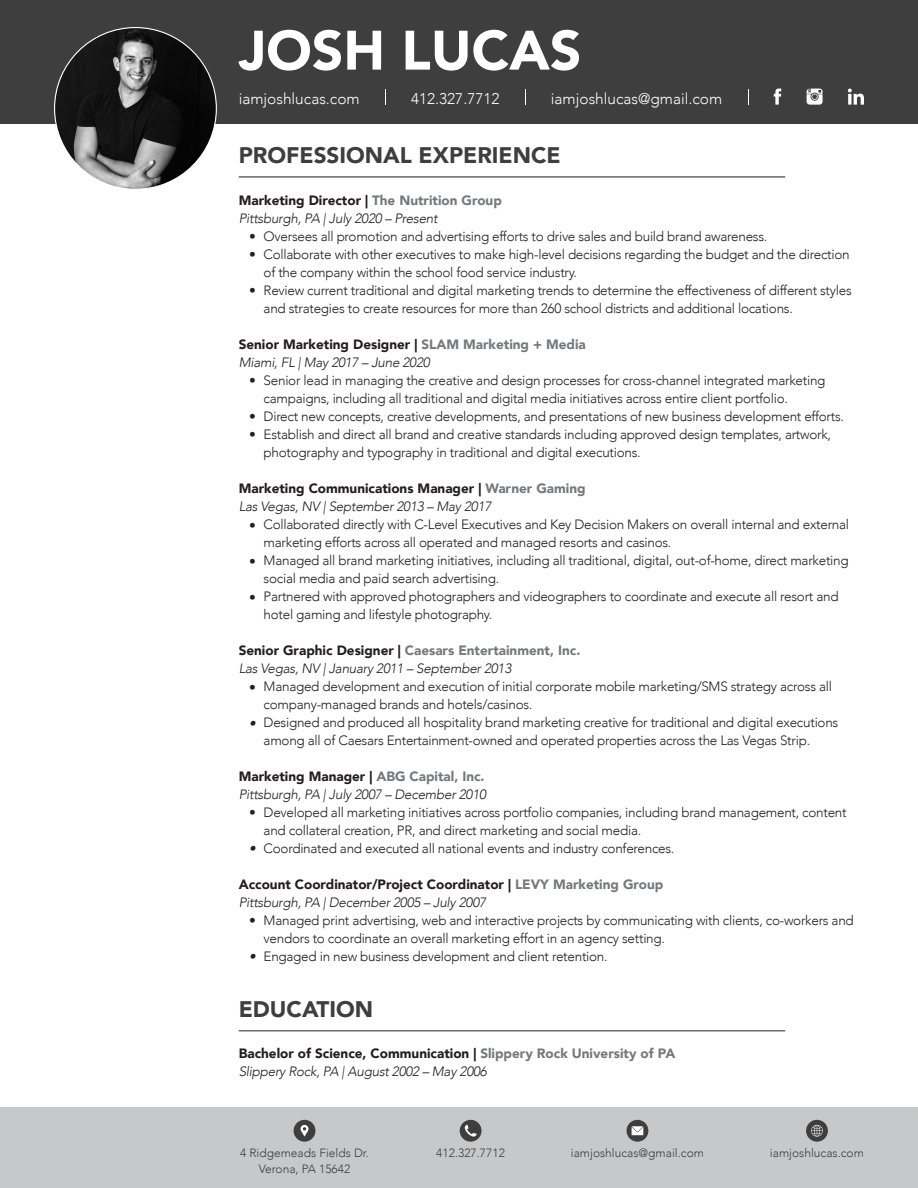
<style>
.page{position:relative;width:918px;height:1188px;background:#fff}
.page>*{position:absolute;margin:0;border:0;box-sizing:border-box;transform-origin:0 0}
.t1{font:900 54.9px "Avenir";color:#fff}
.t2{font:900 22.5px "Avenir";color:#3e3e3f}
.t3{font:300 15.45px "Avenir";color:#fff}
.t4{font:300 13.5px/18px "Avenir";letter-spacing:-.02em;color:#231f20}
.t5{font:900 13.5px "Avenir";color:#231f20}
.t6{font:italic 300 13.5px "Avenir";letter-spacing:-.02em;color:#231f20}
.t7{font:900 13.5px "Avenir";color:#76787b}
.t8{font:300 12px "Avenir";color:#3e3e3f}
.s1{color:#76787b}
.s2{color:#231f20}
</style>
<div class="page">
<div style="left:0;top:0;width:918px;height:123px;background:#3e3e3f"></div>
<div style="left:0;top:1107px;width:918px;height:81px;background:#c7c8ca"></div>
<img style="left:55px;top:28px;width:161px;height:161px;border-radius:81px">
<div style="left:294px;top:1120px;width:21px;height:22px;background:#3e3e3f;border-radius:50%"></div>
<svg style="left:301px;top:1125px;width:8px;height:12px"></svg>
<div style="left:806px;top:1120px;width:22px;height:22px;background:#3e3e3f;border-radius:50%"></div>
<svg style="left:811px;top:1125px;width:12px;height:12px"></svg>
<svg style="left:627px;top:1120px;width:21px;height:22px"></svg>
<svg style="left:632px;top:1126px;width:11px;height:9px"></svg>
<div style="left:460px;top:1120px;width:22px;height:22px;background:#3e3e3f;border-radius:50%"></div>
<svg style="left:465px;top:1125px;width:11px;height:12px"></svg>
<hr style="left:239px;top:1031px;width:546px;height:1px;background:#231f20">
<svg style="left:807px;top:89px;width:16px;height:16px"></svg>
<svg style="left:774px;top:89px;width:7px;height:16px"></svg>
<svg style="left:848px;top:89px;width:16px;height:16px"></svg>
<svg style="left:385px;top:89px;width:1px;height:15px"></svg>
<svg style="left:525px;top:89px;width:1px;height:15px"></svg>
<svg style="left:748px;top:89px;width:1px;height:15px"></svg>
<hr style="left:239px;top:177px;width:546px;height:1px;background:#231f20">
<p class="t1" style="left:239px;top:3px;width:344px">JOSH LUCAS</p>
<p class="t3" style="left:239px;top:90px;width:123px">iamjoshlucas.com</p>
<p class="t3" style="left:411px;top:90px;width:90px">412.327.7712</p>
<p class="t3" style="left:551px;top:90px;width:173px">iamjoshlucas@gmail.com</p>
<p class="t2" style="left:239px;top:136px;width:324px">PROFESSIONAL EXPERIENCE</p>
<p class="t5" style="left:239px;top:188px;width:265px">Marketing Director | <span class="s1">The Nutrition Group</span></p>
<p class="t6" style="left:239px;top:210px;width:200px">Pittsburgh, PA | July 2020 – Present</p>
<p class="t4" style="left:264px;top:227px;width:505px">Oversees all promotion and advertising efforts to drive sales and build brand awareness.</p>
<p class="t4" style="left:264px;top:245px;width:588px">Collaborate with other executives to make high-level decisions regarding the budget and the direction of the company within the school food service industry.</p>
<p class="t4" style="left:264px;top:281px;width:590px">Review current traditional and digital marketing trends to determine the effectiveness of different styles and strategies to create resources for more than 260 school districts and additional locations.</p>
<p class="t5" style="left:239px;top:332px;width:349px">Senior Marketing Designer | <span class="s1">SLAM Marketing + Media</span></p>
<p class="t6" style="left:239px;top:354px;width:193px">Miami, FL | May 2017 – June 2020</p>
<p class="t4" style="left:264px;top:371px;width:563px">Senior lead in managing the creative and design processes for cross-channel integrated marketing campaigns, including all traditional and digital media initiatives across entire client portfolio.</p>
<p class="t4" style="left:264px;top:407px;width:582px">Direct new concepts, creative developments, and presentations of new business development efforts.</p>
<p class="t4" style="left:264px;top:425px;width:569px">Establish and direct all brand and creative standards including approved design templates, artwork, photography and typography in traditional and digital executions.</p>
<p class="t5" style="left:239px;top:476px;width:348px">Marketing Communications Manager | <span class="s1">Warner Gaming</span></p>
<p class="t6" style="left:239px;top:498px;width:254px">Las Vegas, NV | September 2013 – May 2017</p>
<p class="t4" style="left:264px;top:515px;width:587px">Collaborated directly with C-Level Executives and Key Decision Makers on overall internal and external marketing efforts across all operated and managed resorts and casinos.</p>
<p class="t4" style="left:264px;top:551px;width:587px">Managed all brand marketing initiatives, including all traditional, digital, out-of-home, direct marketing social media and paid search advertising.</p>
<p class="t4" style="left:264px;top:587px;width:576px">Partnered with approved photographers and videographers to coordinate and execute all resort and hotel gaming and lifestyle photography.</p>
<p class="t7" style="left:239px;top:638px;width:343px"><span class="s2">Senior Graphic Designer |</span> Caesars Entertainment, Inc.</p>
<p class="t6" style="left:239px;top:660px;width:274px">Las Vegas, NV | January 2011 – September 2013</p>
<p class="t4" style="left:264px;top:677px;width:570px">Managed development and execution of initial corporate mobile marketing/SMS strategy across all company-managed brands and hotels/casinos.</p>
<p class="t4" style="left:264px;top:713px;width:576px">Designed and produced all hospitality brand marketing creative for traditional and digital executions among all of Caesars Entertainment-owned and operated properties across the Las Vegas Strip.</p>
<p class="t5" style="left:239px;top:764px;width:247px">Marketing Manager | <span class="s1">ABG Capital, Inc.</span></p>
<p class="t6" style="left:239px;top:786px;width:249px">Pittsburgh, PA | July 2007 – December 2010</p>
<p class="t4" style="left:264px;top:803px;width:585px">Developed all marketing initiatives across portfolio companies, including brand management, content and collateral creation, PR, and direct marketing and social media.</p>
<p class="t4" style="left:264px;top:839px;width:412px">Coordinated and executed all national events and industry conferences.</p>
<p class="t5" style="left:239px;top:872px;width:426px">Account Coordinator/Project Coordinator | <span class="s1">LEVY Marketing Group</span></p>
<p class="t6" style="left:239px;top:894px;width:249px">Pittsburgh, PA | December 2005 – July 2007</p>
<p class="t4" style="left:264px;top:911px;width:592px">Managed print advertising, web and interactive projects by communicating with clients, co-workers and vendors to coordinate an overall marketing effort in an agency setting.</p>
<p class="t4" style="left:264px;top:947px;width:346px">Engaged in new business development and client retention.</p>
<p class="t4" style="left:249px;top:228px;width:8px">•</p>
<p class="t4" style="left:249px;top:246px;width:8px">•</p>
<p class="t4" style="left:249px;top:282px;width:8px">•</p>
<p class="t4" style="left:249px;top:371px;width:8px">•</p>
<p class="t4" style="left:249px;top:407px;width:8px">•</p>
<p class="t4" style="left:249px;top:425px;width:8px">•</p>
<p class="t4" style="left:249px;top:516px;width:8px">•</p>
<p class="t4" style="left:249px;top:552px;width:8px">•</p>
<p class="t4" style="left:249px;top:588px;width:8px">•</p>
<p class="t4" style="left:249px;top:678px;width:8px">•</p>
<p class="t6" style="left:249px;top:715px;width:8px">•</p>
<p class="t4" style="left:249px;top:804px;width:8px">•</p>
<p class="t6" style="left:249px;top:841px;width:8px">•</p>
<p class="t4" style="left:249px;top:911px;width:8px">•</p>
<p class="t6" style="left:249px;top:948px;width:8px">•</p>
<p class="t2" style="left:239px;top:990px;width:136px">EDUCATION</p>
<p class="t5" style="left:239px;top:1042px;width:438px">Bachelor of Science, Communication | <span class="s1">Slippery Rock University of PA</span></p>
<p class="t6" style="left:239px;top:1064px;width:250px">Slippery Rock, PA | August 2002 – May 2006</p>
<p class="t8" style="left:240px;top:1146px;width:130px">4 Ridgemeads Fields Dr.</p>
<p class="t8" style="left:259px;top:1162px;width:93px">Verona, PA 15642</p>
<p class="t8" style="left:436px;top:1146px;width:70px">412.327.7712</p>
<p class="t8" style="left:571px;top:1146px;width:135px">iamjoshlucas@gmail.com</p>
<p class="t8" style="left:770px;top:1146px;width:96px">iamjoshlucas.com</p>
</div>
